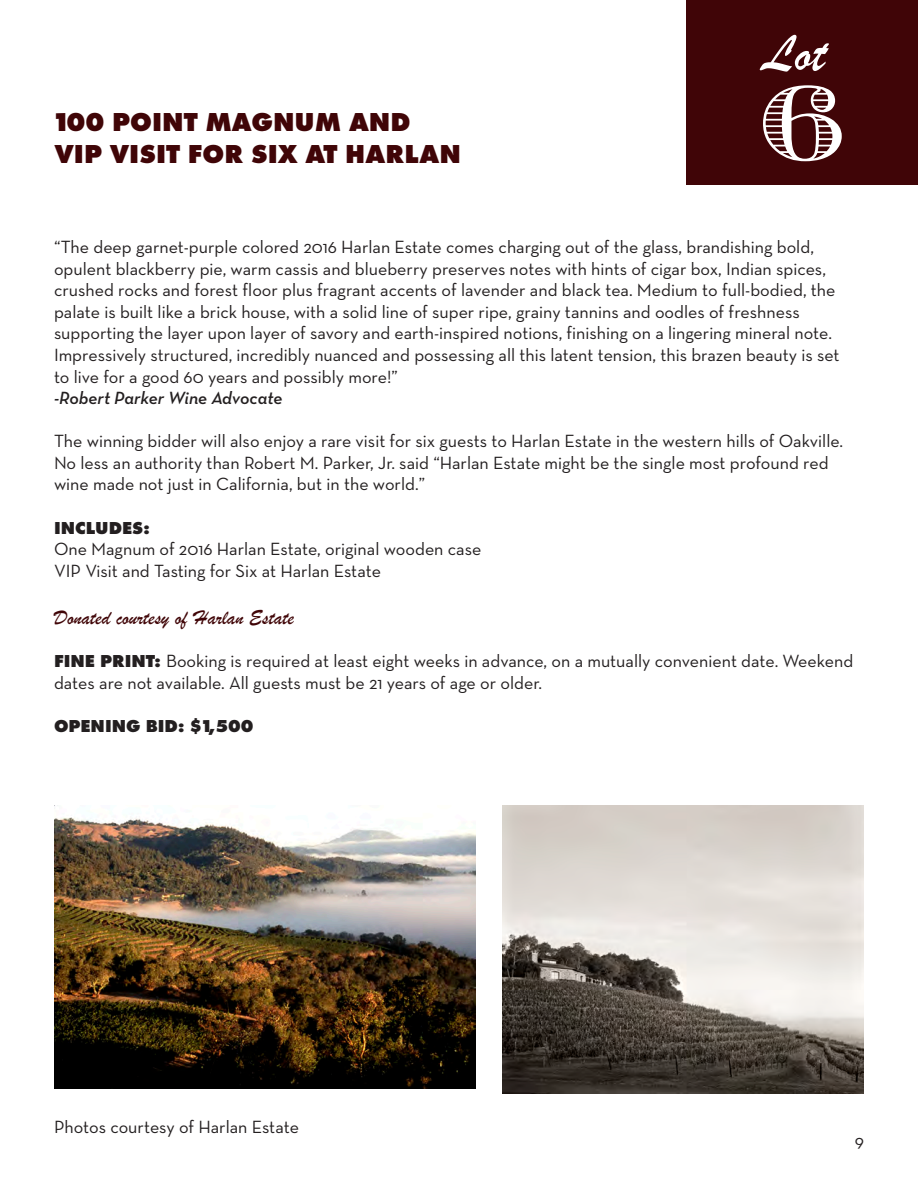
<style>
.page{position:relative;width:918px;height:1188px;background:#fff}
.page>*{position:absolute;margin:0;border:0;box-sizing:border-box;transform-origin:0 0}
.t1{font:108px "Chevalier Becker Stripes Caps";color:#fff}
.t2{font:54px "Brush Script";color:#fff}
.t3{font:27px/32.4px "B Futura Bld";color:#400507}
.t4{font:21px "Brush Script";color:#400507}
.lot_description{font:18px/21.6px "Neutra Text";color:#231f20}
.t5{font:18px "B Futura Bld";color:#231f20}
.lot_description-2{font:italic 600 18px "Neutra Text";color:#231f20}
.s1{font-family:"B Futura Bld"}
</style>
<div class="page">
<div style="left:687px;top:0;width:231px;height:185px;background:#400507"></div>
<img style="left:503px;top:805px;width:361px;height:288px">
<img style="left:54px;top:805px;width:421px;height:284px">
<p class="t3" style="left:54px;top:108px;width:408px">100 POINT MAGNUM AND<br>VIP VISIT FOR SIX AT HARLAN</p>
<h2 class="t2" style="left:763px;top:18px;width:64px">Lot</h2>
<p class="t1" style="left:757px;top:58px;width:91px">6</p>
<p class="lot_description" style="left:54px;top:236px;width:787px">“The deep garnet-purple colored 2016 Harlan Estate comes charging out of the glass, brandishing bold, opulent blackberry pie, warm cassis and blueberry preserves notes with hints of cigar box, Indian spices, crushed rocks and forest floor plus fragrant accents of lavender and black tea. Medium to full-bodied, the palate is built like a brick house, with a solid line of super ripe, grainy tannins and oodles of freshness supporting the layer upon layer of savory and earth-inspired notions, finishing on a lingering mineral note.<br>Impressively structured, incredibly nuanced and possessing all this latent tension, this brazen beauty is set to live for a good 60 years and possibly more!”</p>
<p class="lot_description-2" style="left:54px;top:387px;width:230px">-Robert Parker Wine Advocate</p>
<p class="lot_description" style="left:54px;top:430px;width:791px">The winning bidder will also enjoy a rare visit for six guests to Harlan Estate in the western hills of Oakville.<br>No less an authority than Robert M. Parker, Jr. said “Harlan Estate might be the single most profound red wine made not just in California, but in the world.”</p>
<p class="t5" style="left:54px;top:516px;width:97px">INCLUDES:</p>
<p class="lot_description" style="left:54px;top:538px;width:429px">One Magnum of 2016 Harlan Estate, original wooden case</p>
<p class="lot_description" style="left:54px;top:560px;width:329px">VIP Visit and Tasting for Six at Harlan Estate</p>
<p class="t4" style="left:54px;top:603px;width:241px">Donated courtesy of Harlan Estate</p>
<p class="lot_description" style="left:54px;top:650px;width:801px"><span class="s1">FINE PRINT:</span> Booking is required at least eight weeks in advance, on a mutually convenient date. Weekend dates are not available. All guests must be 21 years of age or older.</p>
<p class="t5" style="left:54px;top:714px;width:201px">OPENING BID: $1,500</p>
<p class="lot_description" style="left:54px;top:1116px;width:247px">Photos courtesy of Harlan Estate</p>
<p class="lot_description" style="left:855px;top:1130px;width:11px">9</p>
</div>
